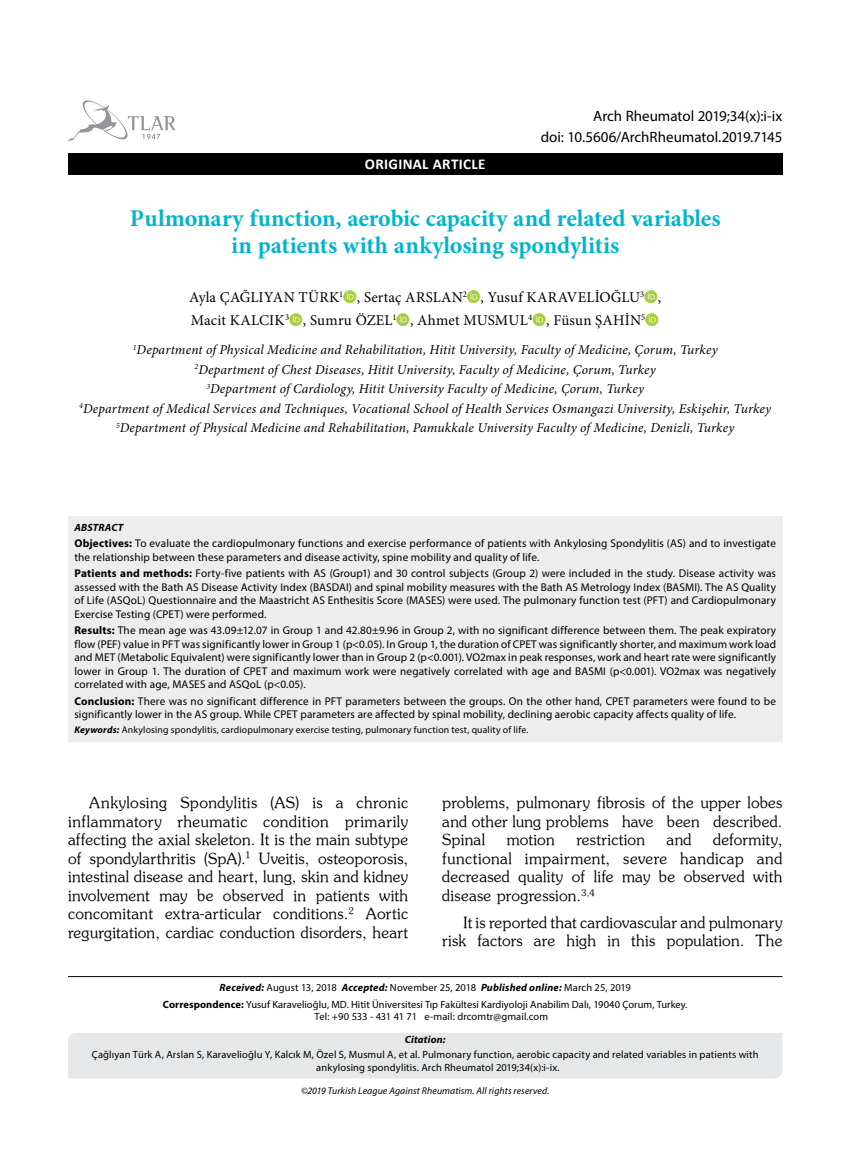
<style>
.page{position:relative;width:859px;height:1170px;background:#fff}
.page>*{position:absolute;margin:0;border:0;box-sizing:border-box;transform-origin:0 0}
.t1{font:700 24px/27px "Minion Pro";letter-spacing:-.005em;color:#00b5cc;text-align:center}
.t2{font:15.45px/18.6px "Souvenir Turk";letter-spacing:.015em;color:#000;text-align:justify}
.t3{font:15px/22.5px "Minion Pro";letter-spacing:.015em;color:#000}
.t4{font:15px "Myriad Pro";color:#000}
.t5{font:700 15px "Calibri";letter-spacing:.02em;color:#fff}
.t6{font:italic 13.5px/19.5px "Minion Pro";letter-spacing:.01em;color:#000;text-align:center}
.t7{font:11.25px/13.5px "Myriad Pro";letter-spacing:.01em;color:#000}
.t8{font:10.5px/16.8px "Myriad Pro";letter-spacing:.01em;color:#000;text-align:center}
.t9{font:italic 700 10.5px "Myriad Pro";letter-spacing:.02em;color:#000}
.t10{font:9.75px "Myriad Pro";letter-spacing:.015em;color:#000}
.t11{font:italic 9.75px "Myriad Pro";letter-spacing:.01em;color:#000}
.s1{font-weight:700}
.s2{font-weight:700;font-style:italic}
</style>
<div class="page">
<div style="left:68px;top:153px;width:714px;height:21px;background:#000"></div>
<svg style="left:68px;top:100px;width:107px;height:41px"></svg>
<hr style="left:68px;top:976px;width:714px;height:1px;background:#000">
<div style="left:68px;top:515px;width:714px;height:226px;background:#ededee"></div>
<div style="left:68px;top:1033px;width:714px;height:45px;background:#e6e7e8"></div>
<h3 class="t4" style="left:593px;top:107px;width:191px">Arch Rheumatol 2019;34(x):i-ix</h3>
<h3 class="t5" style="left:365px;top:153px;width:122px">ORIGINAL ARTICLE</h3>
<h3 class="t4" style="left:541px;top:127px;width:243px">doi: 10.5606/ArchRheumatol.2019.7145</h3>
<h1 class="t1" style="left:130px;top:204px;width:592px">Pulmonary function, aerobic capacity and related variables in patients with ankylosing spondylitis</h1>
<h3 class="t3" style="left:189px;top:286px;width:474px">Ayla ÇAĞLIYAN TÜRK<sup>1</sup> , Sertaç ARSLAN<sup>2</sup> , Yusuf KARAVELİOĞLU<sup>3</sup> ,<br>Macit KALCIK<sup>3</sup> , Sumru ÖZEL<sup>1</sup> , Ahmet MUSMUL<sup>4</sup> , Füsun ŞAHİN<sup>5</sup></h3>
<p class="t6" style="left:79px;top:340px;width:693px"><sup>1</sup>Department of Physical Medicine and Rehabilitation, Hitit University, Faculty of Medicine, Çorum, Turkey<br><sup>2</sup>Department of Chest Diseases, Hitit University, Faculty of Medicine, Çorum, Turkey<br><sup>3</sup>Department of Cardiology, Hitit University Faculty of Medicine, Çorum, Turkey<br><sup>4</sup>Department of Medical Services and Techniques, Vocational School of Health Services Osmangazi University, Eskişehir, Turkey <sup>5</sup>Department of Physical Medicine and Rehabilitation, Pamukkale University Faculty of Medicine, Denizli, Turkey</p>
<p class="t9" style="left:74px;top:520px;width:50px">ABSTRACT</p>
<p class="t7" style="left:74px;top:536px;width:703px"><span class="s1">Objectives:</span> To evaluate the cardiopulmonary functions and exercise performance of patients with Ankylosing Spondylitis (AS) and to investigate the relationship between these parameters and disease activity, spine mobility and quality of life.</p>
<p class="t7" style="left:74px;top:566px;width:703px;text-align:justify"><span class="s1">Patients and methods:</span> Forty-five patients with AS (Group1) and 30 control subjects (Group 2) were included in the study. Disease activity was assessed with the Bath AS Disease Activity Index (BASDAI) and spinal mobility measures with the Bath AS Metrology Index (BASMI). The AS Quality of Life (ASQoL) Questionnaire and the Maastricht AS Enthesitis Score (MASES) were used. The pulmonary function test (PFT) and Cardiopulmonary Exercise Testing (CPET) were performed.</p>
<p class="t7" style="left:74px;top:623px;width:703px;text-align:justify"><span class="s1">Results:</span> The mean age was 43.09±12.07 in Group 1 and 42.80±9.96 in Group 2, with no significant difference between them. The peak expiratory flow (PEF) value in PFT was significantly lower in Group 1 (p&lt;0.05). In Group 1, the duration of CPET was significantly shorter, and maximum work load and MET (Metabolic Equivalent) were significantly lower than in Group 2 (p&lt;0.001). VO2max in peak responses, work and heart rate were significantly lower in Group 1. The duration of CPET and maximum work were negatively correlated with age and BASMI (p&lt;0.001). VO2max was negatively correlated with age, MASES and ASQoL (p&lt;0.05).</p>
<p class="t7" style="left:74px;top:693px;width:703px"><span class="s1">Conclusion:</span> There was no significant difference in PFT parameters between the groups. On the other hand, CPET parameters were found to be significantly lower in the AS group. While CPET parameters are affected by spinal mobility, declining aerobic capacity affects quality of life.</p>
<p class="t10" style="left:74px;top:723px;width:455px"><span class="s2">Keywords:</span> Ankylosing spondylitis, cardiopulmonary exercise testing, pulmonary function test, quality of life.</p>
<p class="t2" style="left:68px;top:792px;width:342px;text-indent:21px">Ankylosing Spondylitis (AS) is a chronic inflammatory rheumatic condition primarily affecting the axial skeleton. It is the main subtype of spondylarthritis (SpA).<sup>1</sup> Uveitis, osteoporosis, intestinal disease and heart, lung, skin and kidney involvement may be observed in patients with concomitant extra-articular conditions.<sup>2</sup> Aortic regurgitation, cardiac conduction disorders, heart</p>
<h2 class="t2" style="left:442px;top:792px;width:342px">problems, pulmonary fibrosis of the upper lobes and other lung problems have been described.<br>Spinal</h2>
<h2 class="t2" style="left:442px;top:829px;width:342px;text-indent:271px">deformity, functional impairment, severe handicap and decreased quality of life may be observed with disease progression.<sup>3,4</sup></h2>
<h2 class="t2" style="left:442px;top:912px;width:342px;text-align:right">It is reported that cardiovascular and pulmonary risk factors are high in this population. The</h2>
<h2 class="t2" style="left:507px;top:829px;width:50px">motion</h2>
<h2 class="t2" style="left:576px;top:829px;width:70px">restriction</h2>
<h2 class="t2" style="left:667px;top:829px;width:27px">and</h2>
<p class="t8" style="left:163px;top:978px;width:526px"><span class="s2">Received:</span> August 13, 2018 <span class="s2">Accepted:</span> November 25, 2018 <span class="s2">Published online:</span> March 25, 2019<br><span class="s1">Correspondence:</span> Yusuf Karavelioğlu, MD. Hitit Üniversitesi Tıp Fakültesi Kardiyoloji Anabilim Dalı, 19040 Çorum, Turkey.</p>
<p class="t8" style="left:315px;top:1008px;width:235px">Tel: +90 533 - 431 41 71 e-mail: drcomtr@gmail.com</p>
<p class="t9" style="left:405px;top:1032px;width:42px">Citation:</p>
<p class="t8" style="left:316px;top:1047px;width:444px;line-height:12.6px;text-align:left;text-indent:-224px">Çağlıyan Türk A, Arslan S, Karavelioğlu Y, Kalcık M, Özel S, Musmul A, et al. Pulmonary function, aerobic capacity and related variables in patients with ankylosing spondylitis. Arch Rheumatol 2019;34(x):i-ix.</p>
<p class="t11" style="left:301px;top:1084px;width:250px">©2019 Turkish League Against Rheumatism. All rights reserved.</p>
</div>
